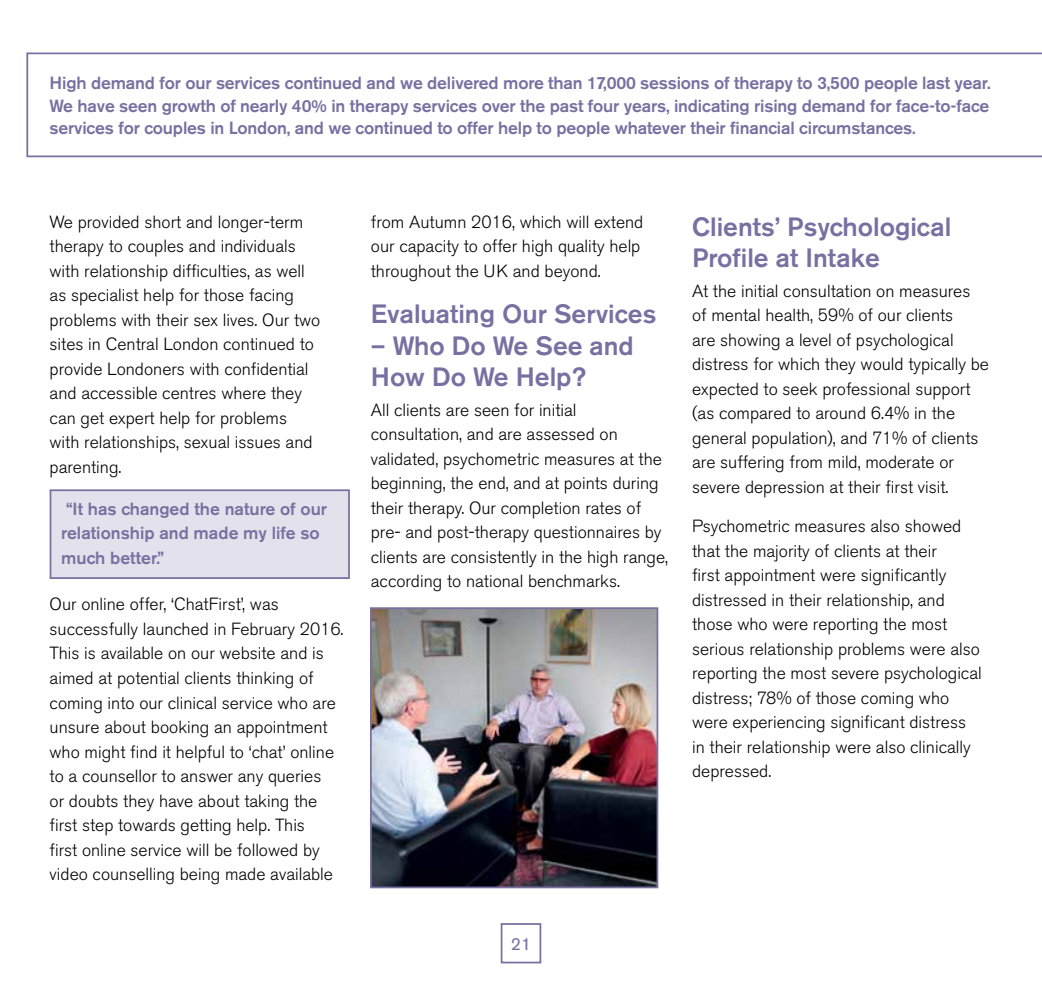
<style>
.page{position:relative;width:1042px;height:983px;background:#fff}
.page>*{position:absolute;margin:0;border:0;box-sizing:border-box;transform-origin:0 0}
.t1{font:500 26.25px/31.5px "Akzidenz Grotesk BE";color:#7770a1}
.t2{font:300 17.5px/24.5px "Akzidenz Grotesk BE";color:#000}
.t3{font:500 17.5px/22.8px "Akzidenz Grotesk BE";color:#7770a1;text-align:justify}
.t4{font:17.5px "Akzidenz Grotesk BE";color:#7770a1}
</style>
<div class="page">
<div style="left:501px;top:922px;width:40px;height:41px;border:2px solid #7770a1"></div>
<div style="left:50px;top:490px;width:299px;height:88px;background:#e3e1eb"></div>
<div style="left:50px;top:489px;width:300px;height:89px;border:2px solid #7770a1"></div>
<svg style="left:26px;top:52px;width:1016px;height:105px"></svg>
<img style="left:373px;top:610px;width:282px;height:275px">
<div style="left:370px;top:607px;width:288px;height:281px;border:2px solid #7770a1"></div>
<p class="t3" style="left:50px;top:71px;width:942px">High demand for our services continued and we delivered more than 17,000 sessions of therapy to 3,500 people last year.<br>We have seen growth of nearly 40% in therapy services over the past four years, indicating rising demand for face-to-face services for couples in London, and we continued to offer help to people whatever their financial circumstances.</p>
<p class="t2" style="left:50px;top:210px;width:272px">We provided short and longer-term therapy to couples and individuals with relationship difficulties, as well as specialist help for those facing problems with their sex lives. Our two sites in Central London continued to provide Londoners with confidential and accessible centres where they can get expert help for problems with relationships, sexual issues and parenting.</p>
<p class="t3" style="left:61px;top:496px;width:267px;line-height:24.5px;text-align:left">“It has changed the nature of our relationship and made my life so much better.”</p>
<p class="t2" style="left:50px;top:592px;width:295px">Our online offer, ‘ChatFirst’, was successfully launched in February 2016.<br>This is available on our website and is aimed at potential clients thinking of coming into our clinical service who are unsure about booking an appointment who might find it helpful to ‘chat’ online to a counsellor to answer any queries<br>or doubts they have about taking the first step towards getting help. This<br>first online service will be followed by video counselling being made available</p>
<p class="t2" style="left:371px;top:210px;width:274px">from Autumn 2016, which will extend our capacity to offer high quality help throughout the UK and beyond.</p>
<h1 class="t1" style="left:371px;top:298px;width:287px">Evaluating Our Services</h1>
<h1 class="t1" style="left:371px;top:329px;width:264px">– Who Do We See and<br>How Do We Help?</h1>
<p class="t2" style="left:371px;top:397px;width:299px">All clients are seen for initial consultation, and are assessed on validated, psychometric measures at the beginning, the end, and at points during their therapy. Our completion rates of pre- and post-therapy questionnaires by clients are consistently in the high range, according to national benchmarks.</p>
<h1 class="t1" style="left:692px;top:210px;width:261px">Clients’ Psychological<br>Profile at Intake</h1>
<p class="t2" style="left:692px;top:278px;width:298px">At the initial consultation on measures of mental health, 59% of our clients<br>are showing a level of psychological distress for which they would typically be expected to seek professional support (as compared to around 6.4% in the general population), and 71% of clients are suffering from mild, moderate or severe depression at their first visit.</p>
<p class="t2" style="left:692px;top:514px;width:291px">Psychometric measures also showed that the majority of clients at their<br>first appointment were significantly distressed in their relationship, and those who were reporting the most serious relationship problems were also reporting the most severe psychological distress; 78% of those coming who were experiencing significant distress in their relationship were also clinically depressed.</p>
<p class="t4" style="left:511px;top:933px;width:22px">21</p>
</div>
